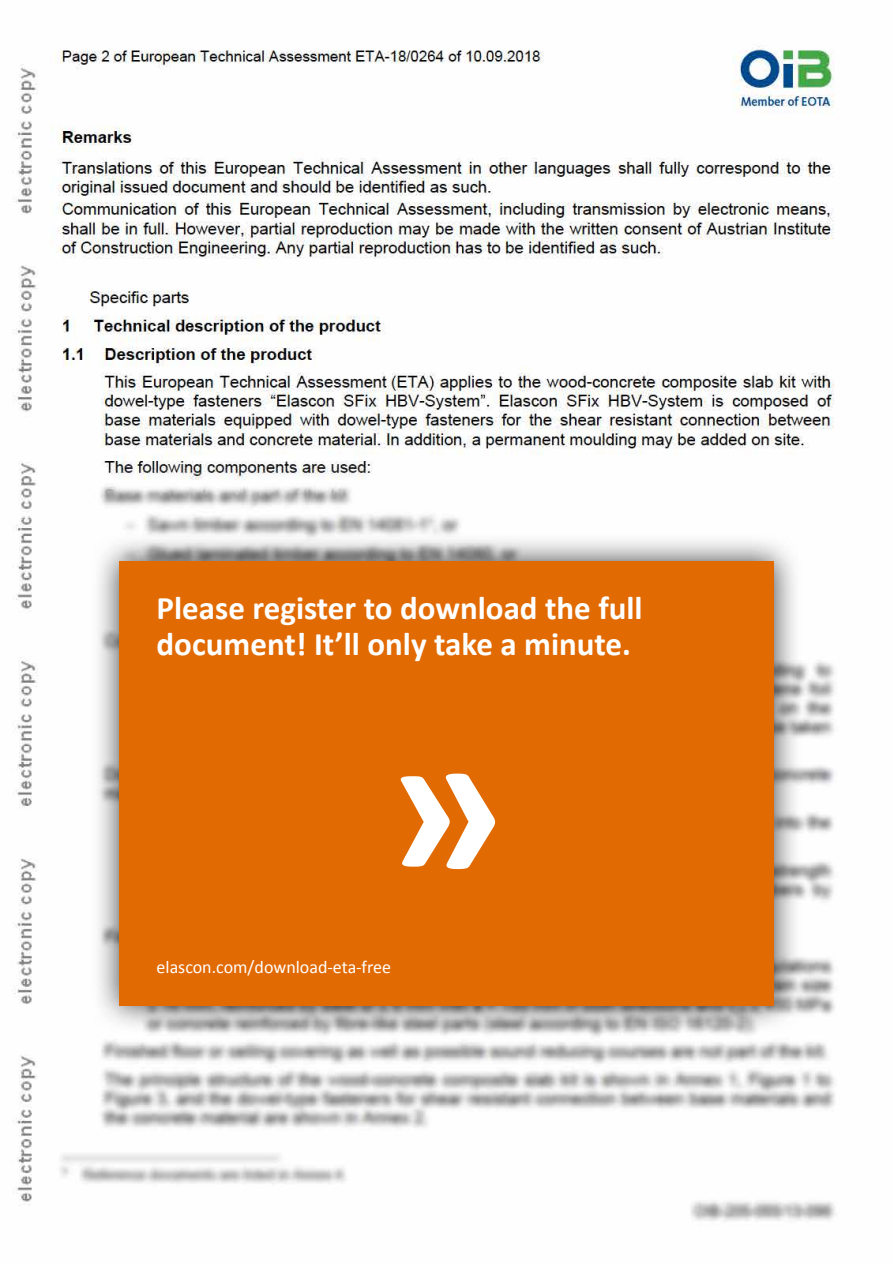
<style>
.page{position:relative;width:893px;height:1263px;background:#fff}
.page>*{position:absolute;margin:0;border:0;box-sizing:border-box;transform-origin:0 0}
.t1{font:700 225px "Calibri";color:#fff}
.t2{font:700 33px/36px "Calibri";color:#fff}
.t3{font:18px "Calibri";color:#fff}
</style>
<div class="page">
<img style="left:13px;top:46px;width:823px;height:1176px">
<div style="left:91px;top:533px;width:711px;height:501px;background:#000;opacity:.75"></div>
<div style="left:119px;top:561px;width:655px;height:445px;background:#e16a03"></div>
<p class="t2" style="left:157px;top:590px;width:488px">Please register to download the full document! It’ll only take a minute.</p>
<h1 class="t1" style="left:384px;top:660px;width:123px">»</h1>
<p class="t3" style="left:157px;top:955px;width:236px">elascon.com/download-eta-free</p>
</div>
